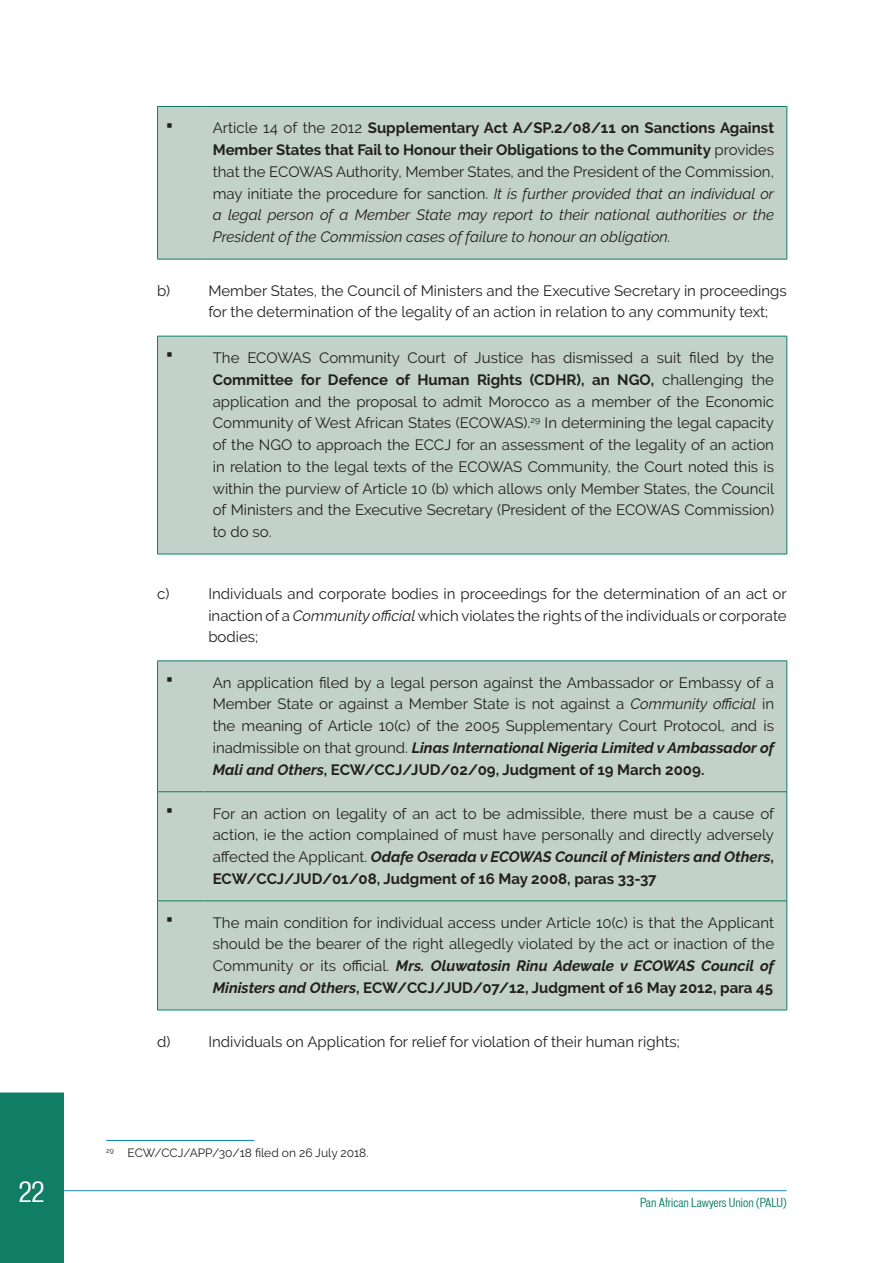
<style>
.page{position:relative;width:893px;height:1263px;background:#fff}
.page>*{position:absolute;margin:0;border:0;box-sizing:border-box;transform-origin:0 0}
.t1{font:condensed 27px "Vonnes";color:#fff}
.t2{font:15px/21.8px "Raleway";color:#231f20;text-align:justify}
.t3{font:italic 15px/21.8px "Raleway";color:#231f20;text-align:justify}
.t4{font:15px "Wingdings";color:#231f20}
.t5{font:12px "Raleway";color:#231f20}
.t6{font:condensed 12px "Vonnes";color:#0f7e65}
.s1{font-style:normal}
.s2{font-weight:700;font-style:normal}
.s3{font-weight:700}
.s4{font-style:italic}
.s5{font-weight:700;font-style:italic}
</style>
<div class="page">
<div style="left:0;top:1092px;width:64px;height:171px;background:#0f7e65"></div>
<hr style="left:64px;top:1190px;width:723px;height:1px;background:#1b87c4">
<div style="left:158px;top:107px;width:629px;height:152px;background:#c2d2cb"></div>
<hr style="left:157px;top:259px;width:47px;height:1px;background:#0f7e65">
<hr style="left:204px;top:259px;width:583px;height:1px;background:#0f7e65">
<hr style="left:157px;top:106px;width:47px;height:1px;background:#0f7e65">
<hr style="left:157px;top:107px;width:1px;height:152px;background:#0f7e65">
<hr style="left:204px;top:106px;width:583px;height:1px;background:#0f7e65">
<hr style="left:787px;top:107px;width:1px;height:152px;background:#0f7e65">
<div style="left:158px;top:337px;width:629px;height:217px;background:#c2d2cb"></div>
<hr style="left:157px;top:554px;width:47px;height:1px;background:#0f7e65">
<hr style="left:204px;top:554px;width:583px;height:1px;background:#0f7e65">
<hr style="left:157px;top:336px;width:47px;height:1px;background:#0f7e65">
<hr style="left:157px;top:336px;width:1px;height:218px;background:#0f7e65">
<hr style="left:204px;top:336px;width:583px;height:1px;background:#0f7e65">
<hr style="left:787px;top:336px;width:1px;height:218px;background:#0f7e65">
<div style="left:158px;top:662px;width:629px;height:348px;background:#c2d2cb"></div>
<hr style="left:157px;top:791px;width:47px;height:1px;background:#0f7e65">
<hr style="left:204px;top:791px;width:583px;height:1px;background:#0f7e65">
<hr style="left:157px;top:901px;width:47px;height:1px;background:#0f7e65">
<hr style="left:204px;top:901px;width:583px;height:1px;background:#0f7e65">
<hr style="left:157px;top:1010px;width:47px;height:1px;background:#0f7e65">
<hr style="left:204px;top:1010px;width:583px;height:1px;background:#0f7e65">
<hr style="left:157px;top:661px;width:47px;height:1px;background:#0f7e65">
<hr style="left:157px;top:661px;width:1px;height:130px;background:#0f7e65">
<hr style="left:204px;top:661px;width:583px;height:1px;background:#0f7e65">
<hr style="left:787px;top:661px;width:1px;height:130px;background:#0f7e65">
<hr style="left:157px;top:792px;width:1px;height:109px;background:#0f7e65">
<hr style="left:787px;top:792px;width:1px;height:109px;background:#0f7e65">
<hr style="left:157px;top:901px;width:1px;height:109px;background:#0f7e65">
<hr style="left:787px;top:901px;width:1px;height:109px;background:#0f7e65">
<hr style="left:106px;top:1140px;width:148px;height:1px;background:#1b87c4">
<h1 class="t1" style="left:19px;top:1176px;width:27px">22</h1>
<p class="t4" style="left:166px;top:117px;width:8px">▪</p>
<p class="t3" style="left:213px;top:117px;width:563px"><span class="s1">Article 14 of the 2012</span> <span class="s2">Supplementary Act A/SP.2/08/11 on Sanctions Against Member States that Fail to Honour their Obligations to the Community</span> <span class="s1">provides that the ECOWAS Authority, Member States, and the President of the Commission, may initiate the procedure for sanction.</span> It is further provided that an individual or a legal person of a Member State may report to their national authorities or the President of the Commission cases of failure to honour an obligation.</p>
<p class="t2" style="left:157px;top:280px;width:14px">b)</p>
<p class="t2" style="left:208px;top:280px;width:580px;line-height:21.3px">Member States, the Council of Ministers and the Executive Secretary in proceedings for the determination of the legality of an action in relation to any community text;</p>
<p class="t4" style="left:166px;top:347px;width:8px">▪</p>
<p class="t2" style="left:213px;top:347px;width:563px">The ECOWAS Community Court of Justice has dismissed a suit filed by the <span class="s3">Committee for Defence of Human Rights (CDHR), an NGO,</span> challenging the application and the proposal to admit Morocco as a member of the Economic Community of West African States (ECOWAS).<sup>29</sup> In determining the legal capacity of the NGO to approach the ECCJ for an assessment of the legality of an action in relation to the legal texts of the ECOWAS Community, the Court noted this is within the purview of Article 10 (b) which allows only Member States, the Council of Ministers and the Executive Secretary (President of the ECOWAS Commission) to do so.</p>
<p class="t2" style="left:157px;top:583px;width:14px">c)</p>
<p class="t2" style="left:208px;top:583px;width:580px;line-height:21.3px">Individuals and corporate bodies in proceedings for the determination of an act or inaction of a <span class="s4">Community official</span> which violates the rights of the individuals or corporate bodies;</p>
<p class="t4" style="left:166px;top:672px;width:8px">▪</p>
<p class="t2" style="left:213px;top:671px;width:563px">An application filed by a legal person against the Ambassador or Embassy of a Member State or against a Member State is not against a <span class="s4">Community official</span> in the meaning of Article 10(c) of the 2005 Supplementary Court Protocol, and is inadmissible on that ground. <span class="s5">Linas International Nigeria Limited v Ambassador of Mali and Others</span><span class="s3">, ECW/CCJ/JUD/02/09, Judgment of 19 March 2009.</span></p>
<p class="t4" style="left:166px;top:802px;width:8px">▪</p>
<p class="t2" style="left:213px;top:802px;width:563px">For an action on legality of an act to be admissible, there must be a cause of action, ie the action complained of must have personally and directly adversely affected the Applicant. <span class="s5">Odafe Oserada v ECOWAS Council of Ministers and Others</span><span class="s3">, ECW/CCJ/JUD/01/08, Judgment of 16 May 2008, paras 33-37</span></p>
<p class="t4" style="left:166px;top:912px;width:8px">▪</p>
<p class="t2" style="left:213px;top:911px;width:563px">The main condition for individual access under Article 10(c) is that the Applicant should be the bearer of the right allegedly violated by the act or inaction of the Community or its official. <span class="s5">Mrs. Oluwatosin Rinu Adewale v ECOWAS Council of Ministers and Others</span><span class="s3">, ECW/CCJ/JUD/07/12, Judgment of 16 May 2012, para 45</span></p>
<p class="t2" style="left:157px;top:1030px;width:15px">d)</p>
<p class="t2" style="left:208px;top:1030px;width:473px">Individuals on Application for relief for violation of their human rights;</p>
<p class="t5" style="left:106px;top:1145px;width:264px"><sup>29</sup> ECW/CCJ/APP/30/18 filed on 26 July 2018.</p>
<p class="t6" style="left:640px;top:1196px;width:148px">Pan African Lawyers Union (PALU)</p>
</div>
